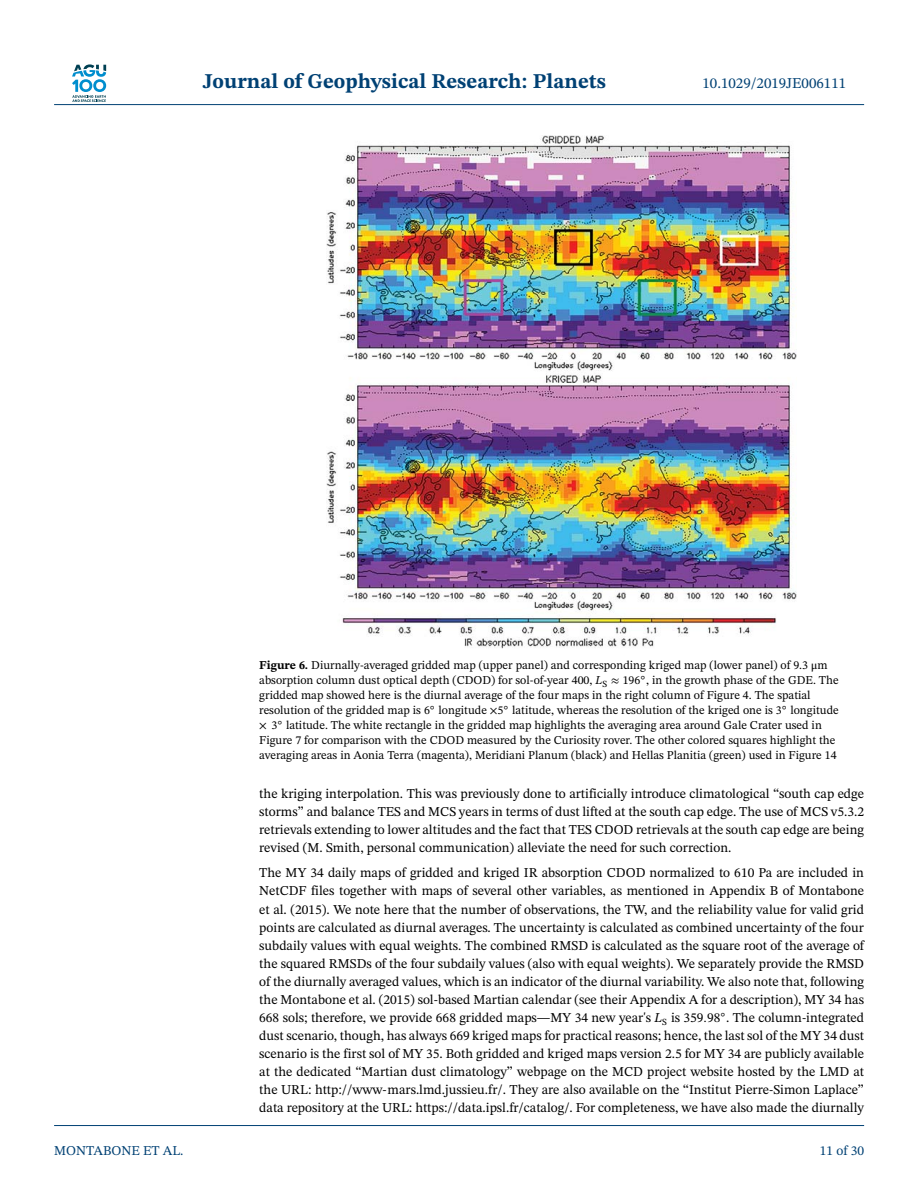
<style>
.page{position:relative;width:918px;height:1188px;background:#fff}
.page>*{position:absolute;margin:0;border:0;box-sizing:border-box;transform-origin:0 0}
.t1{font:700 21px "STIX Two Text";color:#004174}
.t2{font:15px "STIX Two Text";color:#004174}
.t3{font:13.5px/18.1px "STIX Two Text";color:#000;text-align:justify}
.t4{font:13.5px "STIX Two Text";color:#004174}
.t5{font:12px/15px "STIX Two Text";color:#000}
.s1{font-weight:700}
.s2{font-family:"STIX Math"}
.s3{font-style:italic}
.s4{font-family:"STIX Math";font-style:italic}
</style>
<div class="page">
<svg style="left:72px;top:64px;width:34px;height:38px"></svg>
<hr style="left:54px;top:104px;width:810px;height:1px;background:#004174">
<img style="left:326px;top:135px;width:470px;height:513px">
<hr style="left:54px;top:1125px;width:810px;height:1px;background:#004174">
<h1 class="t1" style="left:203px;top:73px;width:405px">Journal of Geophysical Research: Planets</h1>
<p class="t2" style="left:703px;top:77px;width:145px">10.1029/2019JE006111</p>
<p class="t5" style="left:259px;top:659px;width:581px"><span class="s1">Figure 6.</span> Diurnally-averaged gridded map (upper panel) and corresponding kriged map (lower panel) of 9.3 <span class="s2">μ</span>m absorption column dust optical depth (CDOD) for sol-of-year 400, <span class="s3">L</span><sub>S</sub> <span class="s2">≈</span> 196<sup>◦</sup>, in the growth phase of the GDE. The gridded map showed here is the diurnal average of the four maps in the right column of Figure 4. The spatial resolution of the gridded map is 6<sup>◦</sup> longitude <span class="s2">×</span>5<sup>◦</sup> latitude, whereas the resolution of the kriged one is 3<sup>◦</sup> longitude <span class="s2">×</span> 3<sup>◦</sup> latitude. The white rectangle in the gridded map highlights the averaging area around Gale Crater used in Figure 7 for comparison with the CDOD measured by the Curiosity rover. The other colored squares highlight the averaging areas in Aonia Terra (magenta), Meridiani Planum (black) and Hellas Planitia (green) used in Figure 14</p>
<p class="t3" style="left:259px;top:785px;width:606px">the kriging interpolation. This was previously done to artificially introduce climatological “south cap edge storms” and balance TES and MCS years in terms of dust lifted at the south cap edge. The use of MCS v5.3.2 retrievals extending to lower altitudes and the fact that TES CDOD retrievals at the south cap edge are being revised (M. Smith, personal communication) alleviate the need for such correction.</p>
<p class="t3" style="left:259px;top:865px;width:606px">The MY 34 daily maps of gridded and kriged IR absorption CDOD normalized to 610 Pa are included in NetCDF files together with maps of several other variables, as mentioned in Appendix B of Montabone et al. (2015). We note here that the number of observations, the TW, and the reliability value for valid grid points are calculated as diurnal averages. The uncertainty is calculated as combined uncertainty of the four subdaily values with equal weights. The combined RMSD is calculated as the square root of the average of the squared RMSDs of the four subdaily values (also with equal weights). We separately provide the RMSD of the diurnally averaged values, which is an indicator of the diurnal variability. We also note that, following the Montabone et al. (2015) sol-based Martian calendar (see their Appendix A for a description), MY 34 has 668 sols; therefore, we provide 668 gridded maps—MY 34 new year's <span class="s3">L</span><sub>S</sub> is 359<span class="s4">.</span>98<sup>◦</sup>. The column-integrated dust scenario, though, has always 669 kriged maps for practical reasons; hence, the last sol of the MY 34 dust scenario is the first sol of MY 35. Both gridded and kriged maps version 2.5 for MY 34 are publicly available at the dedicated “Martian dust climatology” webpage on the MCD project website hosted by the LMD at the URL: http://www-mars.lmd.jussieu.fr/. They are also available on the “Institut Pierre-Simon Laplace” data repository at the URL: https://data.ipsl.fr/catalog/. For completeness, we have also made the diurnally</p>
<p class="t4" style="left:54px;top:1145px;width:131px">MONTABONE ET AL.</p>
<p class="t4" style="left:820px;top:1145px;width:46px">11 of 30</p>
</div>
